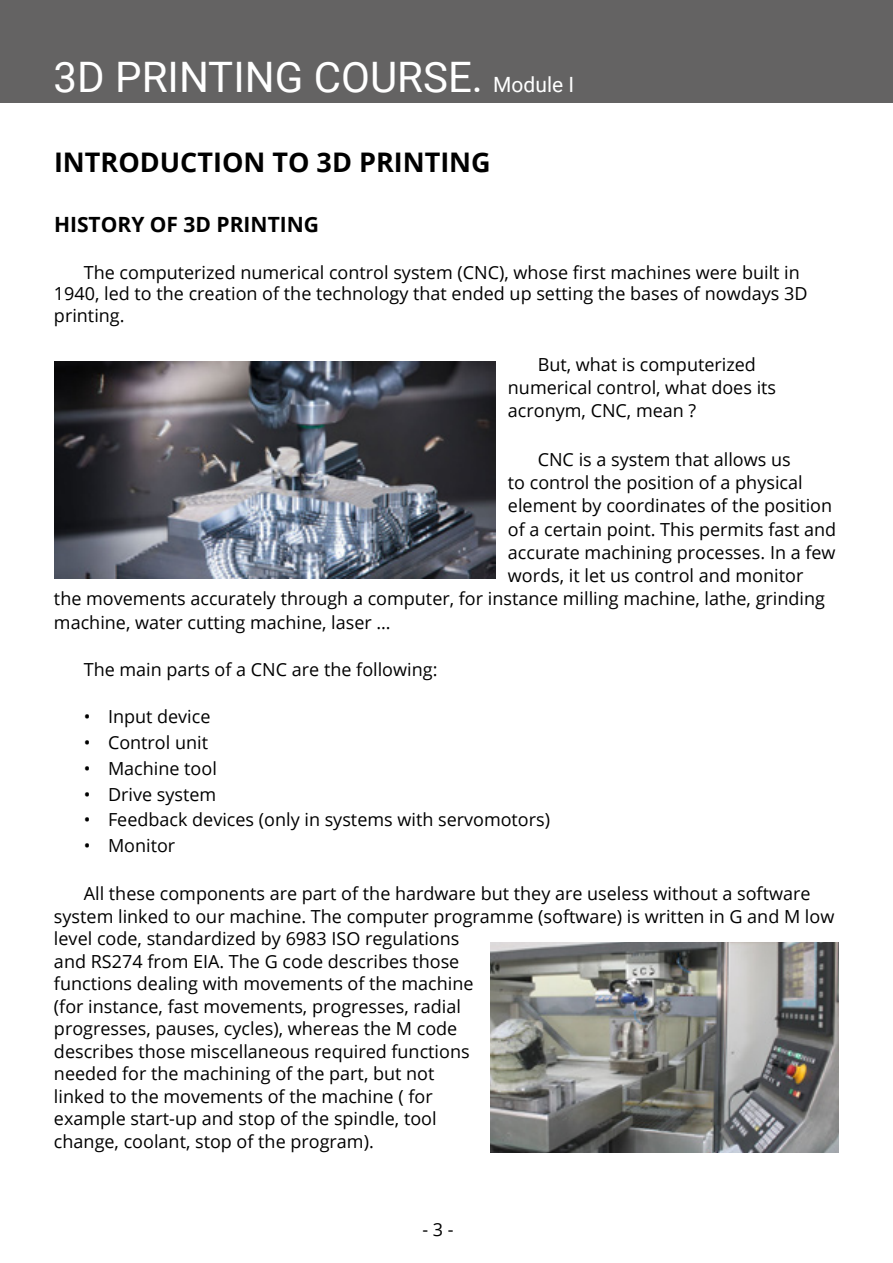
<style>
.page{position:relative;width:893px;height:1263px;background:#fff}
.page>*{position:absolute;margin:0;border:0;box-sizing:border-box;transform-origin:0 0}
.t1{font:42px "Roboto";color:#fff}
.t2{font:700 27px "Open Sans";color:#000}
.t3{font:700 21px "Open Sans";color:#000}
.t4{font:18px/22.5px "Open Sans";color:#000}
.s1{font-size:21px}
</style>
<div class="page">
<div style="left:0;top:0;width:893px;height:103px;background:#646363"></div>
<img style="left:54px;top:361px;width:441px;height:217px">
<img style="left:491px;top:943px;width:348px;height:210px">
<h1 class="t1" style="left:54px;top:48px;width:522px">3D PRINTING COURSE. <span class="s1">Module I</span></h1>
<h2 class="t2" style="left:54px;top:143px;width:438px">INTRODUCTION TO 3D PRINTING</h2>
<p class="t3" style="left:54px;top:209px;width:267px">HISTORY OF 3D PRINTING</p>
<p class="t4" style="left:54px;top:261px;width:755px;line-height:21.6px;text-indent:30px">The computerized numerical control system (CNC), whose first machines were built in<br>1940, led to the creation of the technology that ended up setting the bases of nowdays 3D printing.</p>
<p class="t4" style="left:508px;top:352px;width:270px;line-height:23.2px;text-indent:30px">But, what is computerized numerical control, what does its acronym, CNC, mean ?</p>
<p class="t4" style="left:538px;top:448px;width:254px">CNC is a system that allows us</p>
<p class="t4" style="left:508px;top:471px;width:296px">to control the position of a physical</p>
<p class="t4" style="left:508px;top:494px;width:326px">element by coordinates of the position</p>
<p class="t4" style="left:508px;top:517px;width:330px">of a certain point. This permits fast and</p>
<p class="t4" style="left:508px;top:541px;width:329px">accurate machining processes. In a few</p>
<p class="t4" style="left:508px;top:564px;width:297px">words, it let us control and monitor</p>
<p class="t4" style="left:54px;top:587px;width:772px">the movements accurately through a computer, for instance milling machine, lathe, grinding</p>
<p class="t4" style="left:54px;top:610px;width:338px">machine, water cutting machine, laser …</p>
<p class="t4" style="left:84px;top:658px;width:355px">The main parts of a CNC are the following:</p>
<p class="t4" style="left:84px;top:705px;width:128px">• Input device</p>
<p class="t4" style="left:84px;top:730px;width:126px">• Control unit</p>
<p class="t4" style="left:84px;top:756px;width:135px">• Machine tool</p>
<p class="t4" style="left:84px;top:782px;width:134px">• Drive system</p>
<p class="t4" style="left:84px;top:808px;width:468px">• Feedback devices (only in systems with servomotors)</p>
<p class="t4" style="left:84px;top:834px;width:93px">• Monitor</p>
<p class="t4" style="left:54px;top:882px;width:782px;text-indent:30px">All these components are part of the hardware but they are useless without a software system linked to our machine. The computer programme (software) is written in G and M low level code, standardized by 6983 ISO regulations<br>and RS274 from EIA. The G code describes those<br>functions dealing with movements of the machine<br>(for instance, fast movements, progresses, radial<br>progresses, pauses, cycles), whereas the M code<br>describes those miscellaneous required functions<br>needed for the machining of the part, but not<br>linked to the movements of the machine ( for<br>example start-up and stop of the spindle, tool<br>change, coolant, stop of the program).</p>
<p class="t4" style="left:422px;top:1218px;width:33px">- 3 -</p>
</div>
